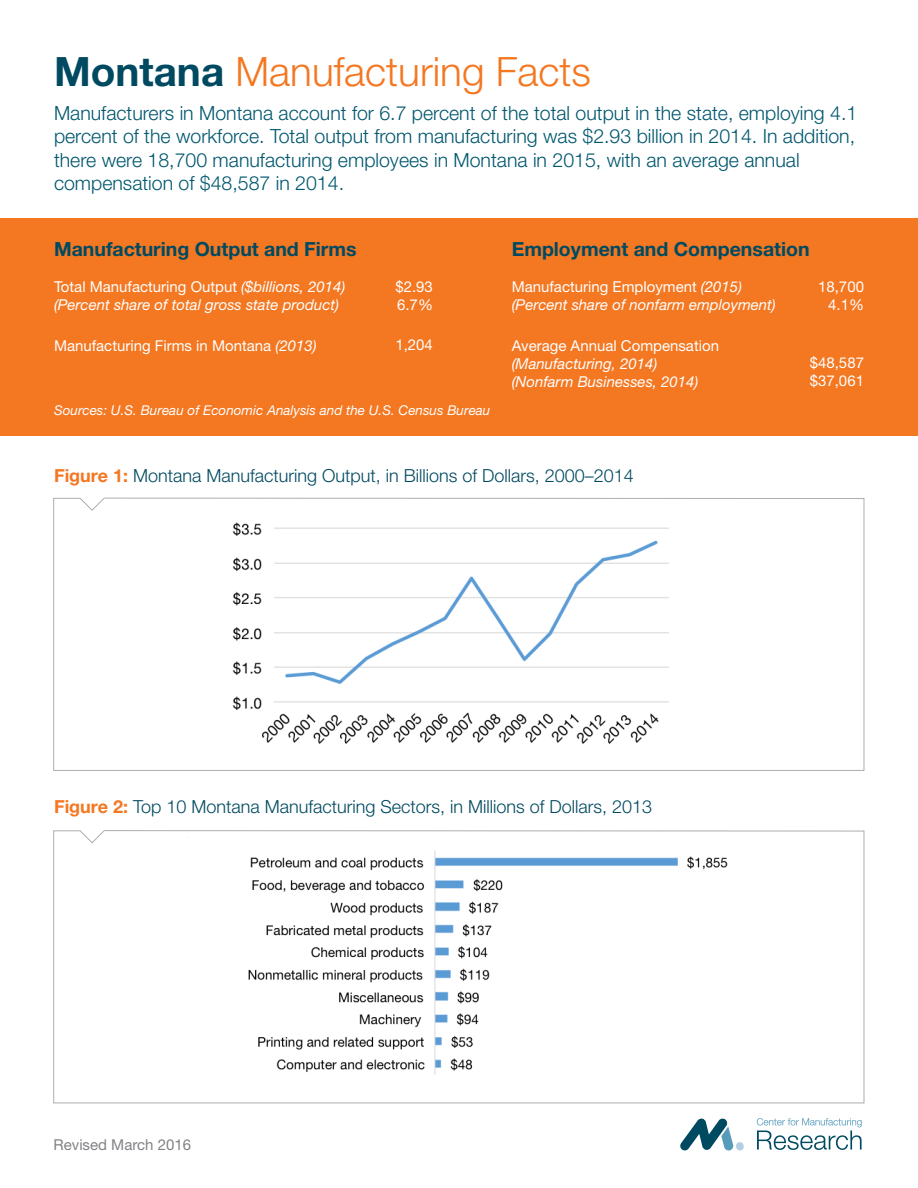
<style>
.page{position:relative;width:918px;height:1188px;background:#fff}
.page>*{position:absolute;margin:0;border:0;box-sizing:border-box;transform-origin:0 0}
.t1{font:300 40.5px "Helvetica Neue";color:#f47721}
.t2{font:300 19.5px/23.4px "Helvetica Neue";color:#00576f}
.t3{font:700 19.5px "Helvetica Neue";color:#004a61}
.t4{font:300 18px "Helvetica Neue";color:#004a61}
.t5{font:italic 15px/18px "Helvetica Neue";color:#fff}
.t6{font:15px/18px "Helvetica Neue";color:#fff}
.t7{font:15px "Helvetica Neue";color:#808285}
.t8{font:italic 13.5px "Helvetica Neue";color:#fff}
.s1{font-weight:700;color:#004a61}
.s2{font-style:normal}
.s3{font-style:italic}
.s4{font-weight:700;color:#f47721}
</style>
<div class="page">
<svg style="left:53px;top:498px;width:811px;height:273px"></svg>
<svg style="left:53px;top:830px;width:811px;height:273px"></svg>
<div style="left:0;top:218px;width:918px;height:218px;background:#f47721"></div>
<img style="left:222px;top:508px;width:467px;height:249px">
<img style="left:188px;top:838px;width:549px;height:249px">
<svg style="left:680px;top:1118px;width:64px;height:32px"></svg>
<svg style="left:757px;top:1118px;width:105px;height:32px"></svg>
<h1 class="t1" style="left:54px;top:47px;width:539px"><span class="s1">Montana</span> Manufacturing Facts</h1>
<p class="t2" style="left:54px;top:101px;width:805px">Manufacturers in Montana account for 6.7 percent of the total output in the state, employing 4.1 percent of the workforce. Total output from manufacturing was $2.93 billion in 2014. In addition, there were 18,700 manufacturing employees in Montana in 2015, with an average annual compensation of $48,587 in 2014.</p>
<p class="t3" style="left:54px;top:237px;width:304px">Manufacturing Output and Firms</p>
<p class="t5" style="left:54px;top:278px;width:293px"><span class="s2">Total Manufacturing Output</span> ($billions, 2014) (Percent share of total gross state product)</p>
<p class="t6" style="left:54px;top:336px;width:264px">Manufacturing Firms in Montana <span class="s3">(2013)</span></p>
<p class="t6" style="left:395px;top:277px;width:39px">$2.93<br>6.7%</p>
<p class="t6" style="left:395px;top:336px;width:39px">1,204</p>
<p class="t8" style="left:54px;top:402px;width:438px">Sources: U.S. Bureau of Economic Analysis and the U.S. Census Bureau</p>
<p class="t3" style="left:512px;top:237px;width:299px">Employment and Compensation</p>
<p class="t5" style="left:512px;top:278px;width:266px"><span class="s2">Manufacturing Employment</span> (2015) (Percent share of nonfarm employment)</p>
<p class="t6" style="left:512px;top:336px;width:209px">Average Annual Compensation</p>
<p class="t5" style="left:512px;top:354px;width:188px">(Manufacturing, 2014) (Nonfarm Businesses, 2014)</p>
<p class="t6" style="left:818px;top:277px;width:47px;text-align:right">18,700<br>4.1%</p>
<p class="t6" style="left:810px;top:354px;width:56px">$48,587 $37,061</p>
<p class="t4" style="left:54px;top:464px;width:581px"><span class="s4">Figure 1:</span> Montana Manufacturing Output, in Billions of Dollars, 2000–2014</p>
<p class="t4" style="left:54px;top:796px;width:600px"><span class="s4">Figure 2:</span> Top 10 Montana Manufacturing Sectors, in Millions of Dollars, 2013</p>
<p class="t7" style="left:54px;top:1136px;width:139px">Revised March 2016</p>
</div>
